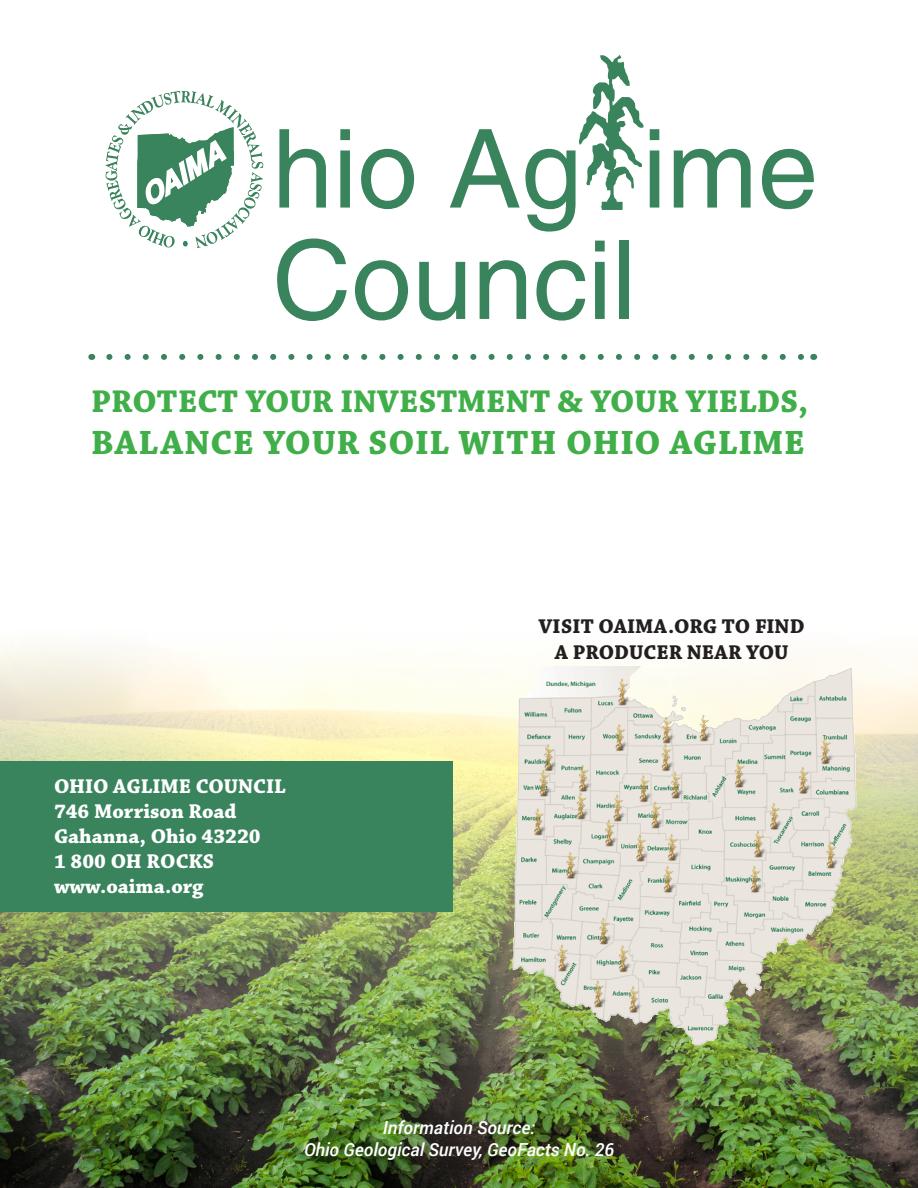
<style>
.page{position:relative;width:918px;height:1188px;background:#fff}
.page>*{position:absolute;margin:0;border:0;box-sizing:border-box;transform-origin:0 0}
.t1{font:700 35.4px "Chaparral Pro";letter-spacing:.02em;color:#40ae49}
.t2{font:700 33.15px "Chaparral Pro";color:#40ae49}
.t3{font:700 21px "Chaparral Pro";color:#fff}
.t4{font:700 21px/25.2px "Chaparral Pro";color:#231f20;text-align:center}
.t5{font:italic 500 18px "Roboto";color:#fff}
</style>
<div class="page">
<img style="left:0;top:645px;width:918px;height:543px">
<svg style="left:105px;top:90px;width:158px;height:158px"></svg>
<svg style="left:279px;top:129px;width:47px;height:79px"></svg>
<svg style="left:340px;top:129px;width:10px;height:79px"></svg>
<svg style="left:361px;top:149px;width:53px;height:60px"></svg>
<svg style="left:650px;top:129px;width:9px;height:79px"></svg>
<svg style="left:674px;top:149px;width:77px;height:59px"></svg>
<svg style="left:762px;top:149px;width:52px;height:60px"></svg>
<svg style="left:277px;top:239px;width:70px;height:82px"></svg>
<svg style="left:355px;top:260px;width:53px;height:60px"></svg>
<svg style="left:419px;top:262px;width:46px;height:59px"></svg>
<svg style="left:480px;top:260px;width:46px;height:59px"></svg>
<svg style="left:536px;top:260px;width:49px;height:61px"></svg>
<svg style="left:595px;top:241px;width:10px;height:78px"></svg>
<div style="left:619px;top:241px;width:10px;height:78px;background:#39835d"></div>
<svg style="left:450px;top:55px;width:193px;height:177px"></svg>
<svg style="left:109px;top:354px;width:695px;height:6px"></svg>
<img style="left:513px;top:666px;width:344px;height:379px">
<div style="left:0;top:761px;width:452px;height:151px;background:#39835d"></div>
<p class="t2" style="left:91px;top:382px;width:719px">PROTECT YOUR INVESTMENT &amp; YOUR YIELDS,</p>
<p class="t1" style="left:91px;top:422px;width:715px">BALANCE YOUR SOIL WITH OHIO AGLIME</p>
<p class="t3" style="left:54px;top:774px;width:233px">OHIO AGLIME COUNCIL</p>
<p class="t3" style="left:54px;top:799px;width:184px">746 Morrison Road</p>
<p class="t3" style="left:54px;top:824px;width:208px">Gahanna, Ohio 43220</p>
<p class="t3" style="left:54px;top:849px;width:162px">1 800 OH ROCKS</p>
<p class="t3" style="left:54px;top:874px;width:151px">www.oaima.org</p>
<p class="t4" style="left:539px;top:615px;width:267px">VISIT OAIMA.ORG TO FIND<br>A PRODUCER NEAR YOU</p>
<p class="t5" style="left:383px;top:1115px;width:154px">Information Source:</p>
<p class="t5" style="left:304px;top:1137px;width:311px">Ohio Geological Survey, GeoFacts No. 26</p>
</div>
